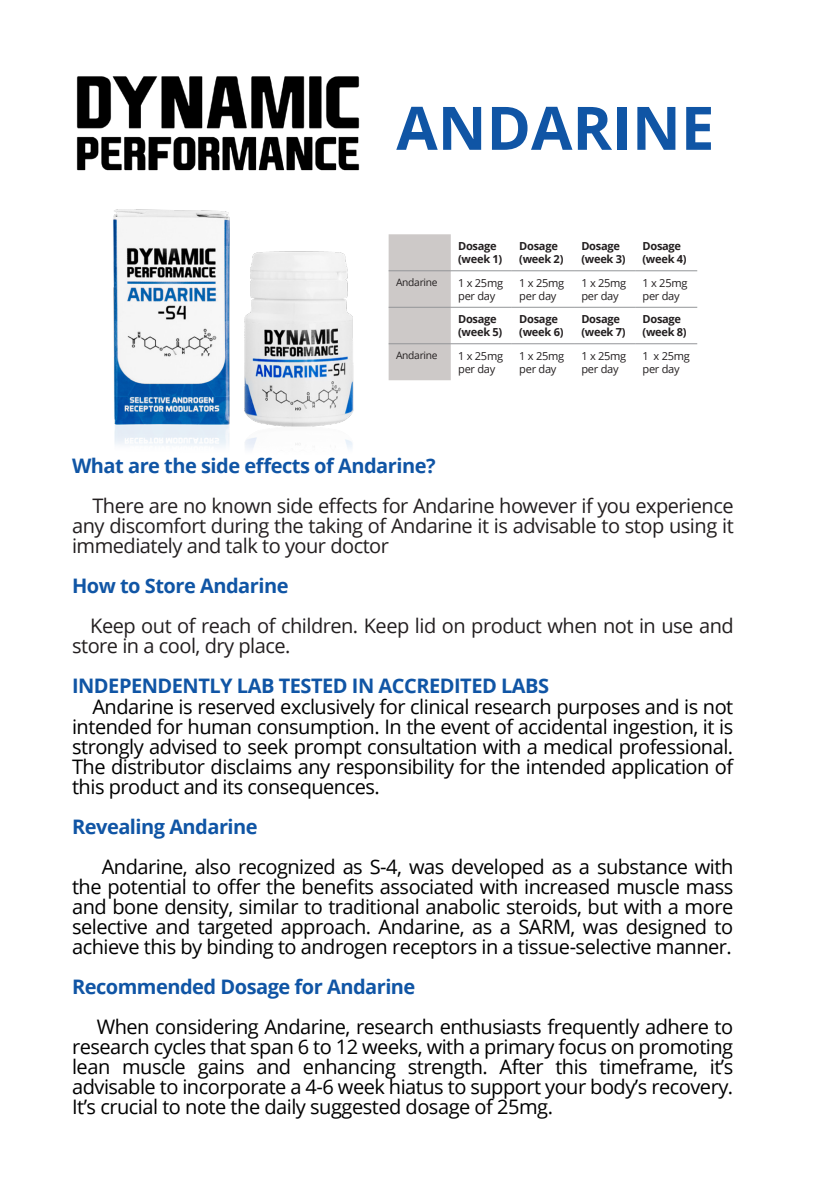
<style>
.page{position:relative;width:823px;height:1191px;background:#fff}
.page>*{position:absolute;margin:0;border:0;box-sizing:border-box;transform-origin:0 0}
.t1{font:700 60px "Open Sans";color:#1055a5}
.t2{font:20px/20px "Open Sans";letter-spacing:-.025em;color:#000;text-align:justify}
.t3{font:20px/20px "Open Sans";letter-spacing:-.025em;color:#231f20;text-align:justify}
.t4{font:700 20px "Open Sans";letter-spacing:-.025em;color:#1055a5}
.t5{font:700 11px/13.2px "Open Sans";letter-spacing:-.025em;color:#231f20}
.t6{font:11px/13.2px "Open Sans";letter-spacing:-.025em;color:#231f20}
.t7{font:10.2px "Open Sans";letter-spacing:-.025em;color:#231f20}
</style>
<div class="page">
<img style="left:113px;top:209px;width:241px;height:241px">
<div style="left:388px;top:234px;width:62px;height:146px;background:#cdc9c8"></div>
<hr style="left:388px;top:270px;width:62px;height:1px;background:#939598">
<hr style="left:450px;top:270px;width:61px;height:1px;background:#939598">
<hr style="left:511px;top:270px;width:62px;height:1px;background:#939598">
<hr style="left:573px;top:270px;width:61px;height:1px;background:#939598">
<hr style="left:634px;top:270px;width:62px;height:1px;background:#939598">
<hr style="left:388px;top:307px;width:62px;height:1px;background:#939598">
<hr style="left:450px;top:307px;width:61px;height:1px;background:#939598">
<hr style="left:511px;top:307px;width:62px;height:1px;background:#939598">
<hr style="left:573px;top:307px;width:61px;height:1px;background:#939598">
<hr style="left:634px;top:307px;width:62px;height:1px;background:#939598">
<hr style="left:388px;top:343px;width:62px;height:1px;background:#939598">
<hr style="left:450px;top:343px;width:61px;height:1px;background:#939598">
<hr style="left:511px;top:343px;width:62px;height:1px;background:#939598">
<hr style="left:573px;top:343px;width:61px;height:1px;background:#939598">
<hr style="left:634px;top:343px;width:62px;height:1px;background:#939598">
<img style="left:76px;top:76px;width:284px;height:94px">
<p class="t1" style="left:396px;top:86px;width:319px">ANDARINE</p>
<p class="t5" style="left:458px;top:239px;width:46px">Dosage (week 1)</p>
<p class="t5" style="left:519px;top:239px;width:46px">Dosage (week 2)</p>
<p class="t5" style="left:581px;top:239px;width:46px">Dosage (week 3)</p>
<p class="t5" style="left:642px;top:239px;width:46px">Dosage (week 4)</p>
<p class="t7" style="left:396px;top:275px;width:43px">Andarine</p>
<p class="t6" style="left:458px;top:276px;width:46px">1 x 25mg per day</p>
<p class="t6" style="left:519px;top:276px;width:46px">1 x 25mg per day</p>
<p class="t6" style="left:581px;top:276px;width:46px">1 x 25mg per day</p>
<p class="t6" style="left:642px;top:276px;width:46px">1 x 25mg per day</p>
<p class="t5" style="left:458px;top:312px;width:46px">Dosage (week 5)</p>
<p class="t5" style="left:519px;top:312px;width:46px">Dosage (week 6)</p>
<p class="t5" style="left:581px;top:312px;width:46px">Dosage (week 7)</p>
<p class="t5" style="left:642px;top:312px;width:46px">Dosage (week 8)</p>
<p class="t7" style="left:396px;top:348px;width:43px">Andarine</p>
<p class="t6" style="left:458px;top:349px;width:46px">1 x 25mg per day</p>
<p class="t6" style="left:519px;top:349px;width:46px">1 x 25mg per day</p>
<p class="t6" style="left:581px;top:349px;width:46px">1 x 25mg per day</p>
<p class="t6" style="left:642px;top:349px;width:49px">1 x 25mg per day</p>
<p class="t4" style="left:72px;top:451px;width:365px">What are the side effects of Andarine?</p>
<p class="t3" style="left:72px;top:495px;width:662px;text-indent:20px">There are no known side effects for Andarine however if you experience any discomfort during the taking of Andarine it is advisable to stop using it immediately and talk to your doctor</p>
<p class="t4" style="left:72px;top:571px;width:218px">How to Store Andarine</p>
<p class="t3" style="left:72px;top:615px;width:662px;text-indent:18px">Keep out of reach of children. Keep lid on product when not in use and store in a cool, dry place.</p>
<p class="t4" style="left:72px;top:671px;width:478px">INDEPENDENTLY LAB TESTED IN ACCREDITED LABS</p>
<p class="t2" style="left:72px;top:696px;width:662px;text-indent:20px">Andarine is reserved exclusively for clinical research purposes and is not intended for human consumption. In the event of accidental ingestion, it is strongly advised to seek prompt consultation with a medical professional.<br>The distributor disclaims any responsibility for the intended application of this product and its consequences.</p>
<p class="t4" style="left:72px;top:813px;width:187px">Revealing Andarine</p>
<p class="t2" style="left:72px;top:856px;width:662px;text-indent:30px">Andarine, also recognized as S-4, was developed as a substance with the potential to offer the benefits associated with increased muscle mass and bone density, similar to traditional anabolic steroids, but with a more selective and targeted approach. Andarine, as a SARM, was designed to achieve this by binding to androgen receptors in a tissue-selective manner.</p>
<p class="t4" style="left:72px;top:973px;width:345px">Recommended Dosage for Andarine</p>
<p class="t2" style="left:72px;top:1016px;width:662px;text-indent:25px">When considering Andarine, research enthusiasts frequently adhere to research cycles that span 6 to 12 weeks, with a primary focus on promoting lean muscle gains and enhancing strength. After this timeframe, it’s advisable to incorporate a 4-6 week hiatus to support your body’s recovery.<br>It’s crucial to note the daily suggested dosage of 25mg.</p>
</div>
